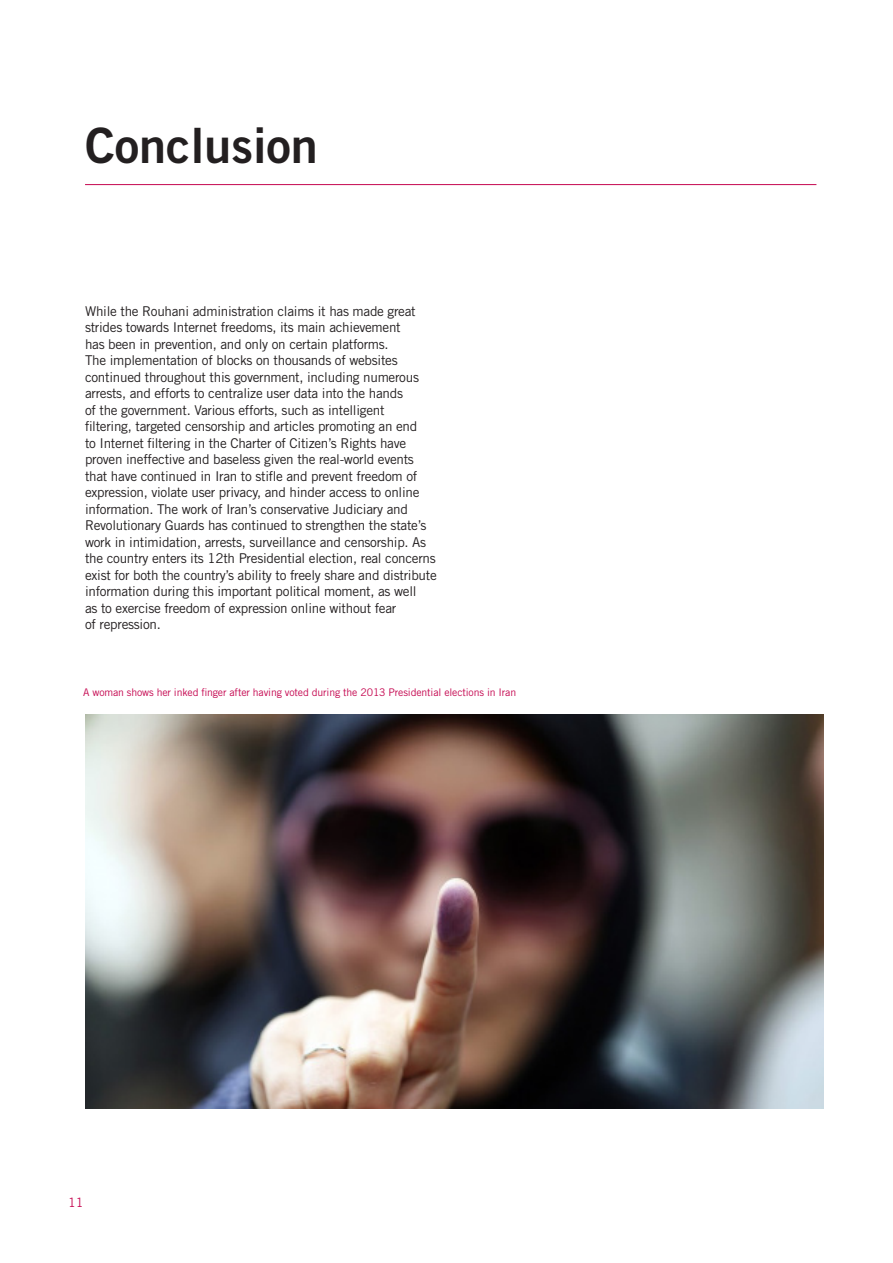
<style>
.page{position:relative;width:893px;height:1263px;background:#fff}
.page>*{position:absolute;margin:0;border:0;box-sizing:border-box;transform-origin:0 0}
.Header_01{font:48.75px "Trade Gothic LT Std Bd 2";color:#231f20}
.Body{font:13.5px/16.5px "Trade Gothic LT Std";letter-spacing:-.02em;color:#231f20}
.t1{font:12.75px "Trade Gothic LT Std";color:#c50750}
.Body-2{font:10.5px "Trade Gothic LT Std";letter-spacing:-.015em;color:#c50750}
</style>
<div class="page">
<hr style="left:85px;top:184px;width:731px;height:1px;background:#c50750">
<img style="left:85px;top:714px;width:739px;height:395px">
<p class="Header_01" style="left:85px;top:116px;width:234px">Conclusion</p>
<p class="Body" style="left:85px;top:302px;width:353px">While the Rouhani administration claims it has made great strides towards Internet freedoms, its main achievement<br>has been in prevention, and only on certain platforms.<br>The implementation of blocks on thousands of websites continued throughout this government, including numerous arrests, and efforts to centralize user data into the hands<br>of the government. Various efforts, such as intelligent<br>filtering, targeted censorship and articles promoting an end<br>to Internet filtering in the Charter of Citizen’s Rights have proven ineffective and baseless given the real-world events that have continued in Iran to stifle and prevent freedom of expression, violate user privacy, and hinder access to online information. The work of Iran’s conservative Judiciary and Revolutionary Guards has continued to strengthen the state’s work in intimidation, arrests, surveillance and censorship. As the country enters its 12th Presidential election, real concerns exist for both the country’s ability to freely share and distribute information during this important political moment, as well<br>as to exercise freedom of expression online without fear<br>of repression.</p>
<p class="Body-2" style="left:83px;top:686px;width:435px">A woman shows her inked finger after having voted during the 2013 Presidential elections in Iran</p>
<p class="t1" style="left:68px;top:1194px;width:17px">11</p>
</div>
